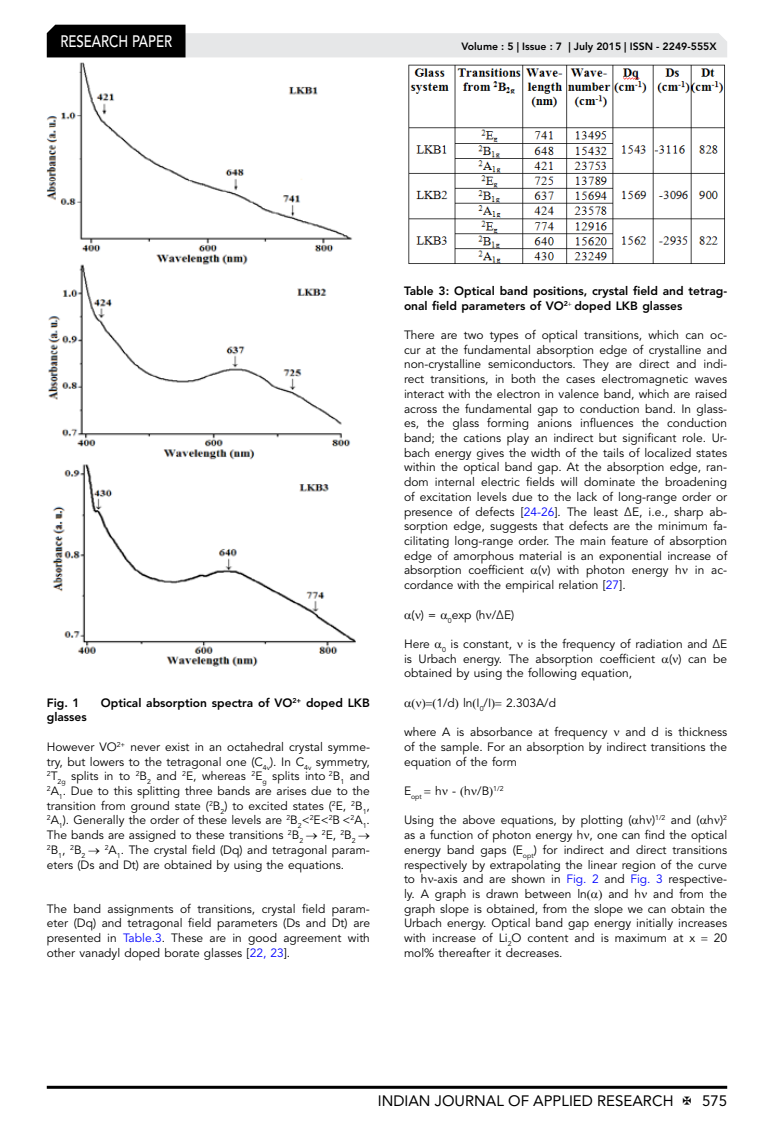
<style>
.page{position:relative;width:774px;height:1136px;background:#fff}
.page>*{position:absolute;margin:0;border:0;box-sizing:border-box;transform-origin:0 0}
.t1{font:500 16.5px "Avenir LT Std";color:#fff;scale:.8 1}
.t2{font:15px "Avenir LT Std";color:#000}
.t3{font:12px/14.7px "Avenir LT Std";color:#000;text-align:justify}
.t4{font:800 12px/14.7px "Avenir LT Std";color:#000}
.t5{font:800 10.5px "Avenir LT Std";color:#000}
.s1{color:#00f}
</style>
<div class="page">
<hr style="left:47px;top:1085px;width:680px;height:3px;background:#000">
<svg style="left:47px;top:25px;width:680px;height:32px"></svg>
<img style="left:47px;top:62px;width:309px;height:605px">
<img style="left:408px;top:64px;width:317px;height:200px">
<h1 class="t1" style="left:60px;top:32px;width:139px">RESEARCH PAPER</h1>
<p class="t5" style="left:461px;top:41px;width:257px">Volume : 5 | Issue : 7 | July 2015 | ISSN - 2249-555X</p>
<p class="t4" style="left:47px;top:695px;width:34px">Fig. 1</p>
<p class="t4" style="left:101px;top:695px;width:271px">Optical absorption spectra of VO<sup>2+</sup> doped LKB</p>
<p class="t4" style="left:47px;top:710px;width:41px">glasses</p>
<p class="t3" style="left:47px;top:739px;width:325px">However VO<sup>2+</sup> never exist in an octahedral crystal symme&shy;try, but lowers to the tetragonal one (C<sub>4v</sub>). In C<sub>4v</sub> symmetry, <sup>2</sup>T<sub>2g</sub> splits in to <sup>2</sup>B<sub>2</sub> and <sup>2</sup>E, whereas <sup>2</sup>E<sub>g</sub> splits into <sup>2</sup>B<sub>1</sub> and <sup>2</sup>A<sub>1</sub>. Due to this splitting three bands are arises due to the transition from ground state (<sup>2</sup>B<sub>2</sub>) to excited states (<sup>2</sup>E, <sup>2</sup>B<sub>1</sub>, <sup>2</sup>A<sub>1</sub>). Generally the order of these levels are <sup>2</sup>B<sub>2</sub>&lt;<sup>2</sup>E&lt;<sup>2</sup>B &lt;<sup>2</sup>A<sub>1</sub>.<br>The bands are assigned to these transitions <sup>2</sup>B<sub>2</sub> → <sup>2</sup>E, <sup>2</sup>B<sub>2</sub> → <sup>2</sup>B<sub>1</sub>, <sup>2</sup>B<sub>2</sub> → <sup>2</sup>A<sub>1</sub>. The crystal field (Dq) and tetragonal param&shy;eters (Ds and Dt) are obtained by using the equations.</p>
<p class="t3" style="left:47px;top:901px;width:325px">The band assignments of transitions, crystal field param&shy;eter (Dq) and tetragonal field parameters (Ds and Dt) are presented in <span class="s1">Table.3</span>. These are in good agreement with other vanadyl doped borate glasses [<span class="s1">22, 23</span>].</p>
<p class="t4" style="left:404px;top:283px;width:325px">Table 3: Optical band positions, crystal field and tetrag&shy;onal field parameters of VO<sup>2</sup> doped LKB glasses</p>
<p class="t3" style="left:404px;top:328px;width:325px">There are two types of optical transitions, which can oc&shy;cur at the fundamental absorption edge of crystalline and non-crystalline semiconductors. They are direct and indi&shy;rect transitions, in both the cases electromagnetic waves interact with the electron in valence band, which are raised across the fundamental gap to conduction band. In glass&shy;es, the glass forming anions influences the conduction band; the cations play an indirect but significant role. Ur&shy;bach energy gives the width of the tails of localized states within the optical band gap. At the absorption edge, ran&shy;dom internal electric fields will dominate the broadening of excitation levels due to the lack of long-range order or presence of defects [<span class="s1">24-26</span>]. The least ∆E, i.e., sharp ab&shy;sorption edge, suggests that defects are the minimum fa&shy;cilitating long-range order. The main feature of absorption edge of amorphous material is an exponential increase of absorption coefficient ( ) with photon energy h in ac&shy;cordance with the empirical relation [<span class="s1">27</span>].</p>
<p class="t3" style="left:412px;top:607px;width:104px">( ) = <sub>0</sub>exp (h /ΔE)</p>
<p class="t3" style="left:404px;top:636px;width:110px">Here <sub>0</sub> is constant,</p>
<p class="t3" style="left:404px;top:636px;width:325px;text-indent:124px">is the frequency of radiation and ∆E is Urbach energy. The absorption coefficient ( ) can be obtained by using the following equation,</p>
<p class="t3" style="left:436px;top:695px;width:121px">1/d ln I<sub>0</sub>/I 2.303A/d</p>
<p class="t3" style="left:404px;top:725px;width:205px">where A is absorbance at frequency</p>
<p class="t3" style="left:404px;top:725px;width:325px;text-indent:221px">and d is thickness of the sample. For an absorption by indirect transitions the equation of the form</p>
<p class="t3" style="left:404px;top:783px;width:101px">E<sub>opt</sub> h - h /B <sup>1/2</sup></p>
<p class="t3" style="left:404px;top:813px;width:325px">Using the above equations, by plotting ( h )<sup>1/2</sup> and ( h )<sup>2 </sup>as a function of photon energy h , one can find the optical energy band gaps (E<sub>opt</sub>) for indirect and direct transitions respectively by extrapolating the linear region of the curve to h -axis and are shown in <span class="s1">Fig. 2</span> and <span class="s1">Fig. 3</span> respective&shy;ly. A graph is drawn between ln</p>
<p class="t3" style="left:404px;top:886px;width:325px;text-indent:204px">and h and from the graph slope is obtained, from the slope we can obtain the Urbach energy. Optical band gap energy initially increases with increase of Li<sub>2</sub>O content and is maximum at x</p>
<p class="t3" style="left:714px;top:930px;width:15px">20</p>
<p class="t3" style="left:404px;top:945px;width:160px">mol% thereafter it decreases.</p>
<p class="t2" style="left:378px;top:1091px;width:297px">INDIAN JOURNAL OF APPLIED RESEARCH</p>
<p class="t2" style="left:702px;top:1091px;width:27px">575</p>
</div>
